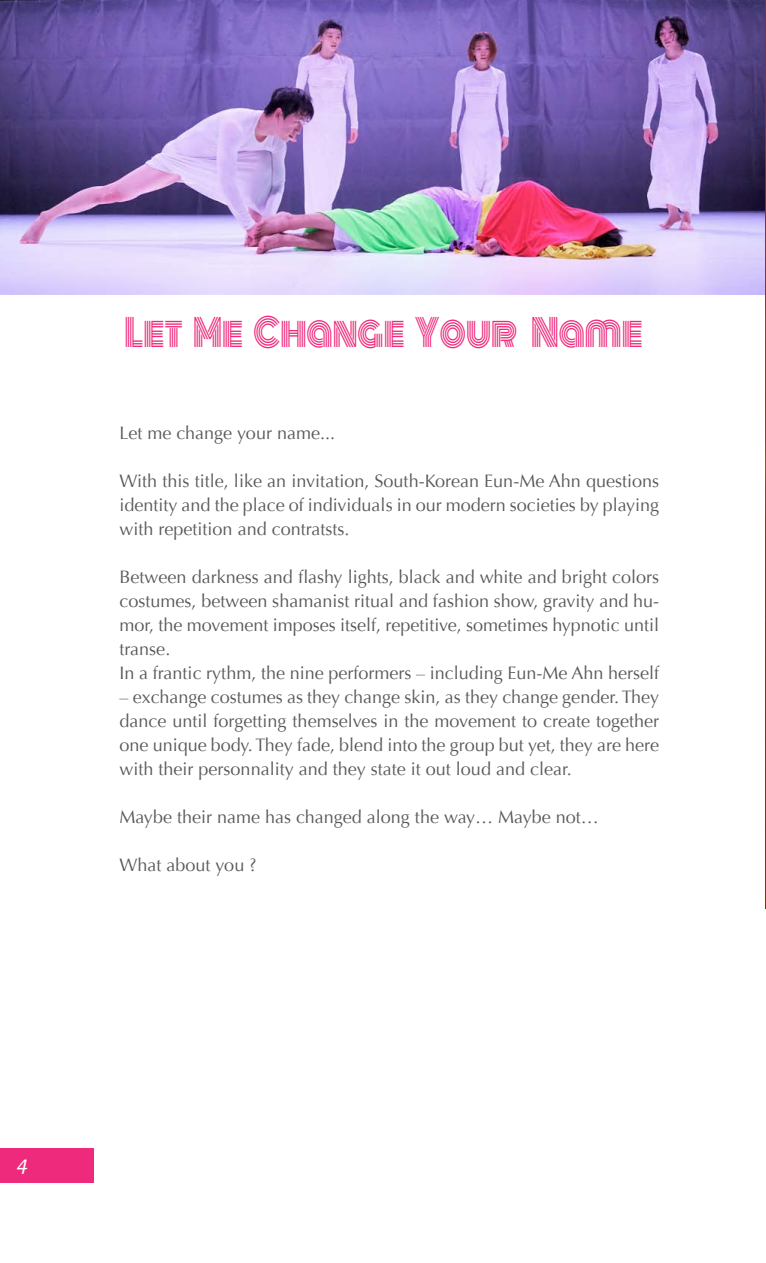
<style>
.page{position:relative;width:766px;height:1263px;background:#fff}
.page>*{position:absolute;margin:0;border:0;box-sizing:border-box;transform-origin:0 0}
.t1{font:37.2px "Monoton";color:#ed2a7b;scale:.85 1}
.t2{font:italic 21px "Alda OT";color:#fff}
.t3{font:18px/24px "Optima";color:#58595b;text-align:justify}
</style>
<div class="page">
<div style="left:0;top:1148px;width:94px;height:34px;background:#ed2a7b"></div>
<img style="left:0;top:0;width:765px;height:294px">
<img style="left:765px;top:0;width:1px;height:909px">
<h1 class="t1" style="left:124px;top:304px;width:611px">Let Me Change Your Name</h1>
<p class="t3" style="left:119px;top:421px;width:217px">Let me change your name...</p>
<p class="t3" style="left:119px;top:469px;width:541px">With this title, like an invitation, South-Korean Eun-Me Ahn questions identity and the place of individuals in our modern societies by playing with repetition and contratsts.</p>
<p class="t3" style="left:119px;top:565px;width:541px;text-align:left">Between darkness and flashy lights, black and white and bright colors costumes, between shamanist ritual and fashion show, gravity and hu&shy;mor, the movement imposes itself, repetitive, sometimes hypnotic until transe.<br>In a frantic rythm, the nine performers – including Eun-Me Ahn herself</p>
<p class="t3" style="left:119px;top:685px;width:541px">– exchange costumes as they change skin, as they change gender. They dance until forgetting themselves in the movement to create together one unique body. They fade, blend into the group but yet, they are here with their personnality and they state it out loud and clear.</p>
<p class="t3" style="left:119px;top:805px;width:480px">Maybe their name has changed along the way… Maybe not…</p>
<p class="t3" style="left:119px;top:853px;width:138px">What about you ?</p>
<p class="t2" style="left:17px;top:1154px;width:12px">4</p>
</div>
